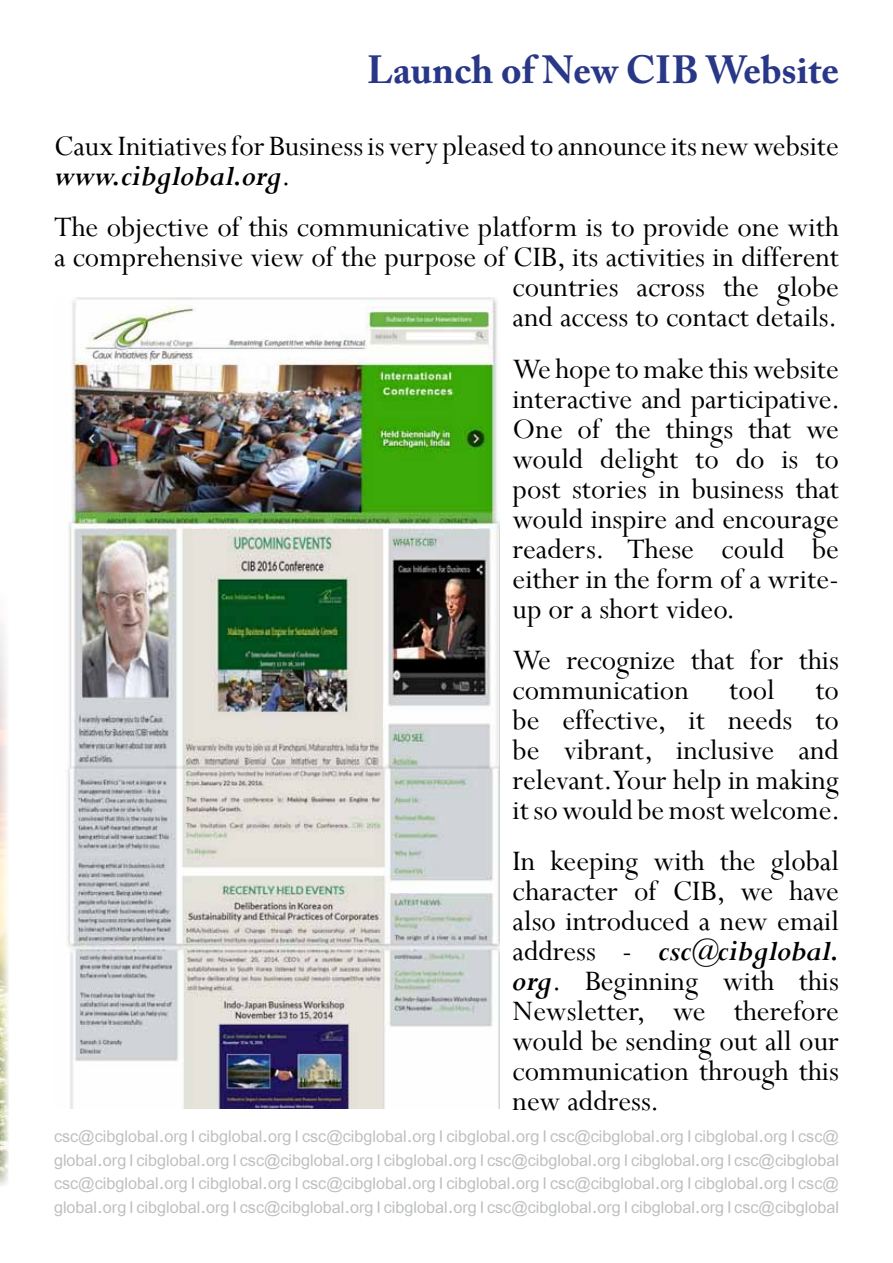
<style>
.page{position:relative;width:893px;height:1263px;background:#fff}
.page>*{position:absolute;margin:0;border:0;box-sizing:border-box;transform-origin:0 0}
.t1{font:700 39px "Adobe Caslon Pro";color:#283787}
.t2{font:31.5px/30px "Perpetua";color:#000;text-align:justify}
.t3{font:18px/23.7px "Simplified Arabic";color:#a7a9ac;text-align:justify}
.s1{font-weight:700;font-style:italic}
</style>
<div class="page">
<img style="left:0;top:622px;width:9px;height:564px">
<img style="left:67px;top:298px;width:433px;height:811px">
<p class="t1" style="left:367px;top:46px;width:473px">Launch of New CIB Website</p>
<p class="t2" style="left:54px;top:131px;width:786px">Caux Initiatives for Business is very pleased to announce its new website <span class="s1">www.cibglobal.org</span>.</p>
<p class="t2" style="left:54px;top:212px;width:787px;text-align:right">The objective of this communicative platform is to provide one with a comprehensive view of the purpose of CIB, its activities in different countries across the globe<br>and access to contact details.</p>
<p class="t2" style="left:513px;top:353px;width:329px">We hope to make this website interactive and participative.<br>One of the things that we would delight to do is to post stories in business that would inspire and encourage readers. These could be either in the form of a write&shy;up or a short video.</p>
<p class="t2" style="left:513px;top:644px;width:328px">We recognize that for this communication</p>
<p class="t2" style="left:729px;top:674px;width:47px">tool</p>
<p class="t2" style="left:513px;top:674px;width:329px;text-indent:303px">to be effective, it needs to be vibrant, inclusive and relevant. Your help in making it so would be most welcome.</p>
<p class="t2" style="left:513px;top:845px;width:328px">In keeping with the global character of CIB, we have also introduced a new email address - <span class="s1">csc@cibglobal. org</span>. Beginning with this Newsletter, we therefore would be sending out all our communication through this new address.</p>
<p class="t3" style="left:54px;top:1125px;width:786px">csc@cibglobal.org I cibglobal.org I csc@cibglobal.org I cibglobal.org I csc@cibglobal.org I cibglobal.org I csc@ global.org I cibglobal.org I csc@cibglobal.org I cibglobal.org I csc@cibglobal.org I cibglobal.org I csc@cibglobal csc@cibglobal.org I cibglobal.org I csc@cibglobal.org I cibglobal.org I csc@cibglobal.org I cibglobal.org I csc@ global.org I cibglobal.org I csc@cibglobal.org I cibglobal.org I csc@cibglobal.org I cibglobal.org I csc@cibglobal</p>
</div>
